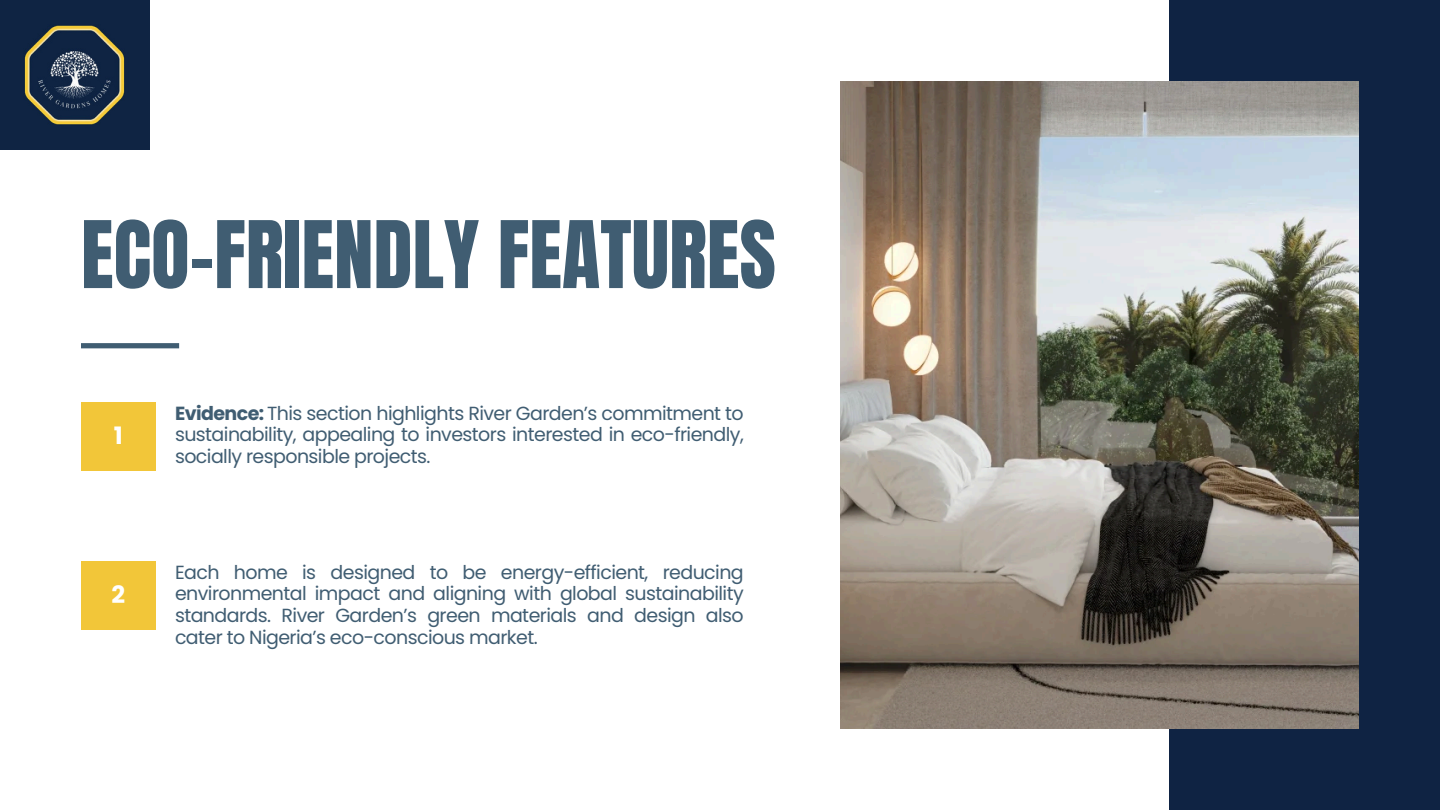
<style>
.page{position:relative;width:1440px;height:810px;background:#fff}
.page>*{position:absolute;margin:0;border:0;box-sizing:border-box;transform-origin:0 0}
.t1{font:79.1px "Anton";color:#405d72}
.t2{font:700 24px "Poppins";color:#fff}
.t3{font:19px/21.8px "Poppins";letter-spacing:-.03em;color:#405d72;text-align:justify}
.s1{font-weight:700}
</style>
<div class="page">
<div style="left:81px;top:343px;width:98px;height:5px;background:#405d72"></div>
<div style="left:81px;top:402px;width:75px;height:69px;background:#f2c639"></div>
<div style="left:81px;top:561px;width:75px;height:69px;background:#f2c639"></div>
<div style="left:1170px;top:0;width:270px;height:810px;background:#0f2343"></div>
<img style="left:840px;top:81px;width:519px;height:648px">
<img style="left:0;top:0;width:149px;height:149px">
<p class="t1" style="left:81px;top:198px;width:696px">ECO-FRIENDLY FEATURES</p>
<p class="t2" style="left:114px;top:419px;width:11px">1</p>
<h1 class="t2" style="left:111px;top:578px;width:15px">2</h1>
<p class="t3" style="left:175px;top:402px;width:570px"><span class="s1">Evidence:</span> This section highlights River Garden’s commitment to sustainability, appealing to investors interested in eco-friendly, socially responsible projects.</p>
<p class="t3" style="left:175px;top:561px;width:570px">Each home is designed to be energy-efficient, reducing environmental impact and aligning with global sustainability standards. River Garden’s green materials and design also cater to Nigeria’s eco-conscious market.</p>
</div>
